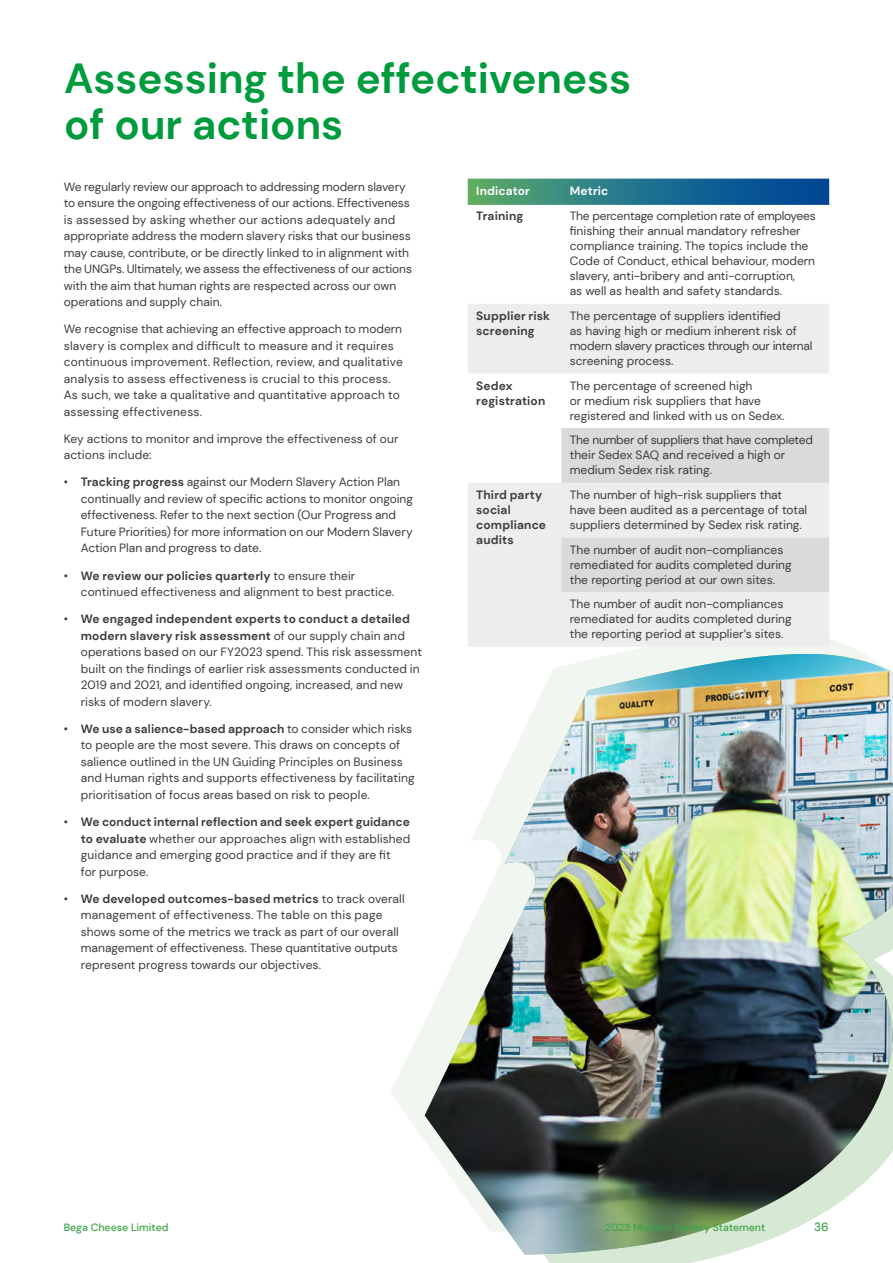
<style>
.page{position:relative;width:893px;height:1263px;background:#fff}
.page>*{position:absolute;margin:0;border:0;box-sizing:border-box;transform-origin:0 0}
.t1{font:700 42px/46.5px "DM Sans";color:#009b3d}
.t2{font:12px/16.5px "DM Sans";color:#3c3c3b}
.t3{font:700 12px/15px "DM Sans";letter-spacing:.01em;color:#3c3c3b}
.t4{font:700 12px "DM Sans";letter-spacing:.01em;color:#fff}
.t5{font:500 12px "DM Sans";color:#3fa44b}
.t6{font:500 10.5px "DM Sans";color:#3fa44b}
.s1{font-weight:700}
</style>
<div class="page">
<svg style="left:391px;top:639px;width:469px;height:501px"></svg>
<img style="left:425px;top:654px;width:468px;height:600px">
<svg style="left:468px;top:179px;width:361px;height:24px;background:#247487"></svg>
<svg style="left:468px;top:304px;width:361px;height:343px;fill:#ededed"></svg>
<svg style="left:561px;top:428px;width:268px;height:164px;background:#e0e0e0"></svg>
<h1 class="t1" style="left:64px;top:55px;width:569px">Assessing the effectiveness of our actions</h1>
<p class="t2" style="left:64px;top:178px;width:350px">We regularly review our approach to addressing modern slavery to ensure the ongoing effectiveness of our actions. Effectiveness is assessed by asking whether our actions adequately and appropriate address the modern slavery risks that our business may cause, contribute, or be directly linked to in alignment with the UNGPs. Ultimately, we assess the effectiveness of our actions with the aim that human rights are respected across our own operations and supply chain.</p>
<p class="t2" style="left:64px;top:321px;width:341px">We recognise that achieving an effective approach to modern slavery is complex and difficult to measure and it requires continuous improvement. Reflection, review, and qualitative analysis to assess effectiveness is crucial to this process.<br>As such, we take a qualitative and quantitative approach to assessing effectiveness.</p>
<p class="t2" style="left:64px;top:430px;width:336px">Key actions to monitor and improve the effectiveness of our actions include:</p>
<p class="t2" style="left:81px;top:474px;width:334px;text-indent:-17px">• <span class="s1">Tracking progress</span> against our Modern Slavery Action Plan continually and review of specific actions to monitor ongoing effectiveness. Refer to the next section (Our Progress and Future Priorities) for more information on our Modern Slavery Action Plan and progress to date.</p>
<p class="t2" style="left:81px;top:567px;width:315px;text-indent:-17px">• <span class="s1">We review our policies quarterly</span> to ensure their continued effectiveness and alignment to best practice.</p>
<p class="t2" style="left:81px;top:611px;width:343px;text-indent:-17px">• <span class="s1">We engaged independent experts to conduct a detailed modern slavery risk assessment</span> of our supply chain and operations based on our FY2023 spend. This risk assessment built on the findings of earlier risk assessments conducted in 2019 and 2021, and identified ongoing, increased, and new risks of modern slavery.</p>
<p class="t2" style="left:81px;top:720px;width:335px;text-indent:-17px">• <span class="s1">We use a salience-based approach</span> to consider which risks to people are the most severe. This draws on concepts of salience outlined in the UN Guiding Principles on Business and Human rights and supports effectiveness by facilitating prioritisation of focus areas based on risk to people.</p>
<p class="t2" style="left:81px;top:813px;width:331px;text-indent:-17px">• <span class="s1">We conduct internal reflection and seek expert guidance to evaluate</span> whether our approaches align with established guidance and emerging good practice and if they are fit<br>for purpose.</p>
<p class="t2" style="left:81px;top:890px;width:325px;text-indent:-17px">• <span class="s1">We developed outcomes-based metrics</span> to track overall management of effectiveness. The table on this page shows some of the metrics we track as part of our overall management of effectiveness. These quantitative outputs represent progress towards our objectives.</p>
<p class="t4" style="left:476px;top:183px;width:55px">Indicator</p>
<p class="t4" style="left:570px;top:183px;width:40px">Metric</p>
<p class="t3" style="left:476px;top:209px;width:49px">Training</p>
<p class="t2" style="left:570px;top:209px;width:247px;line-height:15px">The percentage completion rate of employees finishing their annual mandatory refresher compliance training. The topics include the Code of Conduct, ethical behaviour, modern slavery, anti-bribery and anti-corruption,<br>as well as health and safety standards.</p>
<p class="t3" style="left:476px;top:308px;width:75px">Supplier risk screening</p>
<p class="t2" style="left:570px;top:308px;width:244px;line-height:15px">The percentage of suppliers identified<br>as having high or medium inherent risk of modern slavery practices through our internal screening process.</p>
<p class="t3" style="left:476px;top:378px;width:71px">Sedex registration</p>
<p class="t2" style="left:570px;top:378px;width:216px;line-height:15px">The percentage of screened high<br>or medium risk suppliers that have registered and linked with us on Sedex.</p>
<p class="t2" style="left:570px;top:432px;width:245px;line-height:15px">The number of suppliers that have completed their Sedex SAQ and received a high or medium Sedex risk rating.</p>
<p class="t3" style="left:476px;top:487px;width:71px">Third party social compliance audits</p>
<p class="t2" style="left:570px;top:487px;width:239px;line-height:15px">The number of high-risk suppliers that have been audited as a percentage of total suppliers determined by Sedex risk rating.</p>
<p class="t2" style="left:570px;top:542px;width:223px;line-height:15px">The number of audit non-compliances remediated for audits completed during the reporting period at our own sites.</p>
<p class="t2" style="left:570px;top:596px;width:223px;line-height:15px">The number of audit non-compliances remediated for audits completed during the reporting period at supplier’s sites.</p>
<p class="t6" style="left:64px;top:1221px;width:106px">Bega Cheese Limited</p>
<p class="t6" style="left:605px;top:1221px;width:162px">2023 Modern Slavery Statement</p>
<p class="t5" style="left:814px;top:1219px;width:16px">36</p>
</div>
